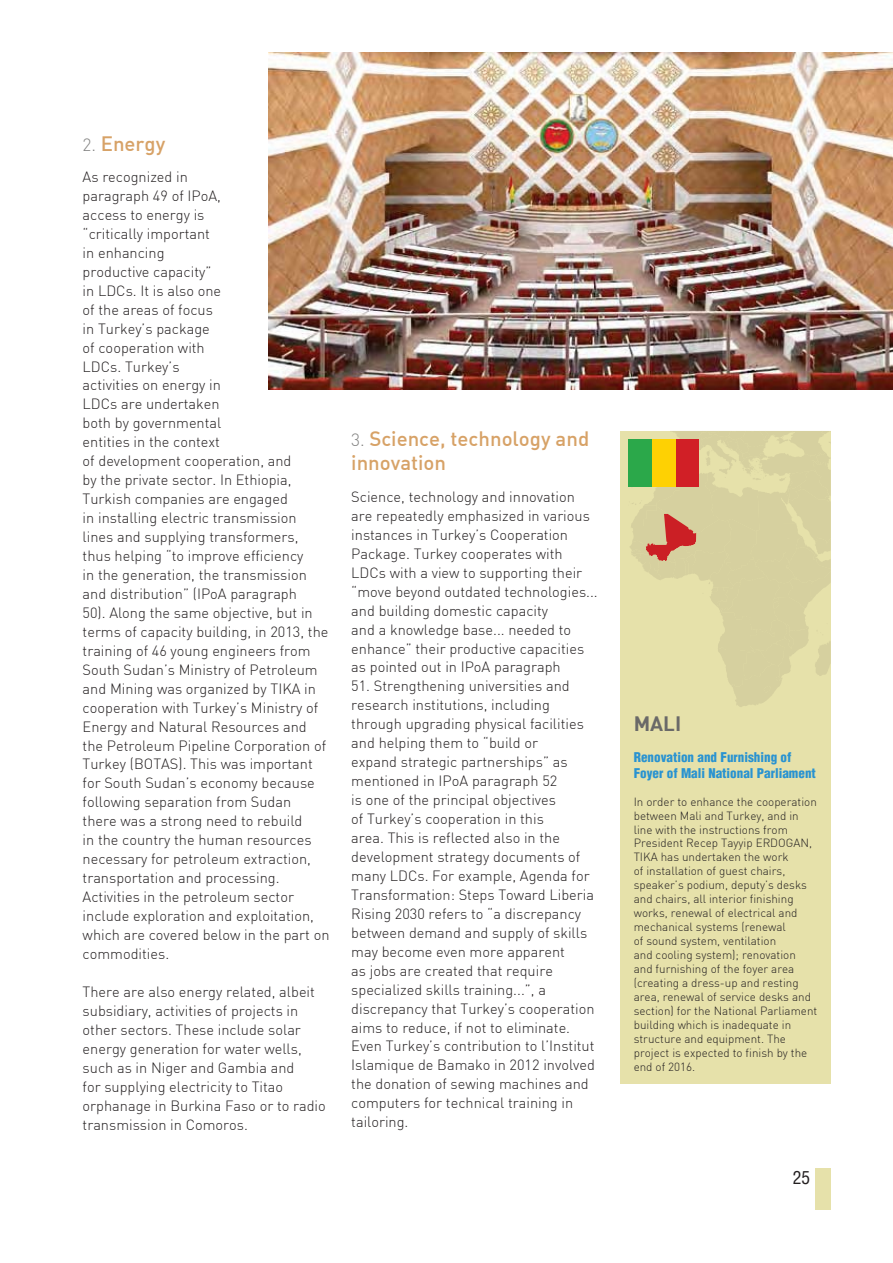
<style>
.page{position:relative;width:893px;height:1263px;background:#fff}
.page>*{position:absolute;margin:0;border:0;box-sizing:border-box;transform-origin:0 0}
.t1{font:500 20.4px/24.5px "DIN Alternate";color:#d7a267}
.t2{font:20.4px "DIN Bold Alternate";color:#6a6968}
.t3{font:17.55px "Helvetica Condensed";color:#231f20}
.t4{font:300 14.55px/18.9px "DIN";color:#231f20}
.t5{font:900 condensed 13.05px/15.8px "Helvetica";color:#2993d1}
.t6{font:300 11.7px/14px "DIN";color:#231f20}
.s1{font-family:"DIN";font-weight:300;font-size:17.55px;color:#838382}
</style>
<div class="page">
<div style="left:620px;top:431px;width:211px;height:652px;background:#e6e1aa"></div>
<svg style="left:628px;top:431px;width:203px;height:276px"></svg>
<div style="left:628px;top:440px;width:71px;height:47px;background:#d11f26"></div>
<div style="left:628px;top:440px;width:48px;height:47px;background:#fed103"></div>
<div style="left:628px;top:440px;width:24px;height:47px;background:#2ba84a"></div>
<img style="left:269px;top:53px;width:624px;height:337px">
<div style="left:815px;top:1169px;width:16px;height:41px;background:#e6e1aa"></div>
<h1 class="t1" style="left:83px;top:133px;width:84px"><span class="s1">2.</span> Energy</h1>
<p class="t4" style="left:83px;top:169px;width:248px">As recognized in<br>paragraph 49 of IPoA,<br>access to energy is<br>“critically important<br>in enhancing<br>productive capacity”<br>in LDCs. It is also one<br>of the areas of focus<br>in Turkey’s package<br>of cooperation with<br>LDCs. Turkey’s<br>activities on energy in<br>LDCs are undertaken<br>both by governmental<br>entities in the context<br>of development cooperation, and<br>by the private sector. In Ethiopia,<br>Turkish companies are engaged<br>in installing electric transmission lines and supplying transformers, thus helping “to improve efficiency<br>in the generation, the transmission and distribution” (IPoA paragraph<br>50). Along the same objective, but in terms of capacity building, in 2013, the training of 46 young engineers from<br>South Sudan’s Ministry of Petroleum and Mining was organized by TIKA in cooperation with Turkey’s Ministry of<br>Energy and Natural Resources and the Petroleum Pipeline Corporation of<br>Turkey (BOTAS). This was important for South Sudan’s economy because following separation from Sudan<br>there was a strong need to rebuild<br>in the country the human resources necessary for petroleum extraction, transportation and processing.<br>Activities in the petroleum sector include exploration and exploitation, which are covered below in the part on commodities.</p>
<p class="t4" style="left:83px;top:984px;width:245px">There are also energy related, albeit subsidiary, activities of projects in other sectors. These include solar energy generation for water wells, such as in Niger and Gambia and<br>for supplying electricity to Titao orphanage in Burkina Faso or to radio transmission in Comoros.</p>
<h1 class="t1" style="left:351px;top:429px;width:239px"><span class="s1">3.</span> Science, technology and innovation</h1>
<p class="t4" style="left:351px;top:489px;width:248px">Science, technology and innovation are repeatedly emphasized in various instances in Turkey’s Cooperation Package. Turkey cooperates with LDCs with a view to supporting their “move beyond outdated technologies... and building domestic capacity<br>and a knowledge base... needed to enhance” their productive capacities as pointed out in IPoA paragraph</p>
<p class="t4" style="left:351px;top:678px;width:245px">51. Strengthening universities and research institutions, including through upgrading physical facilities and helping them to “build or<br>expand strategic partnerships” as mentioned in IPoA paragraph 52<br>is one of the principal objectives<br>of Turkey’s cooperation in this<br>area. This is reflected also in the development strategy documents of many LDCs. For example, Agenda for Transformation: Steps Toward Liberia Rising 2030 refers to “a discrepancy between demand and supply of skills may become even more apparent<br>as jobs are created that require specialized skills training...”, a discrepancy that Turkey’s cooperation aims to reduce, if not to eliminate.<br>Even Turkey’s contribution to l’Institut Islamique de Bamako in 2012 involved the donation of sewing machines and computers for technical training in tailoring.</p>
<h1 class="t2" style="left:634px;top:711px;width:49px">MALI</h1>
<p class="t5" style="left:634px;top:749px;width:184px">Renovation and Furnishing of<br>Foyer of Mali National Parliament</p>
<p class="t6" style="left:634px;top:796px;width:185px">In order to enhance the cooperation between Mali and Turkey, and in line with the instructions from<br>President Recep Tayyip ERDOGAN,<br>TIKA has undertaken the work<br>of installation of guest chairs, speaker’s podium, deputy’s desks and chairs, all interior finishing works, renewal of electrical and mechanical systems (renewal<br>of sound system, ventilation<br>and cooling system); renovation and furnishing of the foyer area (creating a dress-up and resting area, renewal of service desks and section) for the National Parliament building which is inadequate in structure and equipment. The project is expected to finish by the end of 2016.</p>
<p class="t3" style="left:793px;top:1167px;width:19px">25</p>
</div>
